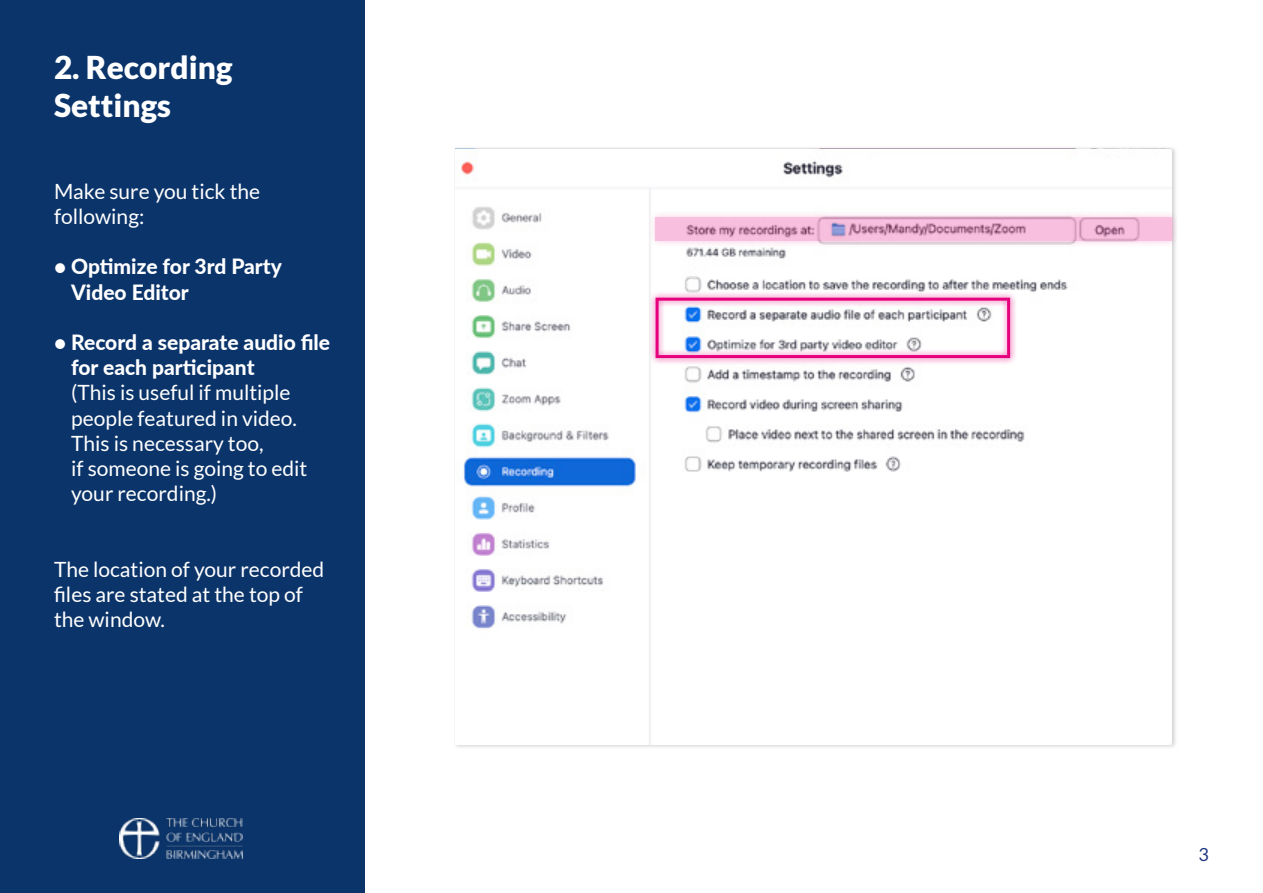
<style>
.page{position:relative;width:1263px;height:893px;background:#fff}
.page>*{position:absolute;margin:0;border:0;box-sizing:border-box;transform-origin:0 0}
.t1{font:900 31.5px/37.8px "Lato";color:#fff}
.t2{font:21px/25.2px "Lato";color:#fff}
.t3{font:800 21px/25.2px "Lato";color:#fff}
.t4{font:18px "Lato";color:#1e3582}
</style>
<div class="page">
<div style="left:0;top:0;width:365px;height:893px;background:#0b346a"></div>
<img style="left:120px;top:818px;width:122px;height:40px">
<div style="left:454px;top:147px;width:723px;height:603px;background:#000;opacity:.2"></div>
<img style="left:456px;top:149px;width:716px;height:595px">
<div style="left:650px;top:292px;width:367px;height:73px;background:#e6007d;opacity:.79"></div>
<div style="left:656px;top:298px;width:354px;height:60px;border:3px solid #e6007d"></div>
<div style="left:648px;top:210px;width:531px;height:37px;background:#e6007d;opacity:.79"></div>
<svg style="left:656px;top:217px;width:516px;height:24px;background:#e6aece"></svg>
<h1 class="t1" style="left:54px;top:48px;width:180px">2. Recording<br>Settings</h1>
<p class="t2" style="left:54px;top:178px;width:208px">Make sure you tick the following:</p>
<p class="t3" style="left:71px;top:253px;width:212px;text-indent:-17px">• Optimize for 3rd Party<br>Video Editor</p>
<p class="t3" style="left:71px;top:329px;width:261px;text-indent:-17px">• Record a separate audio file for each participant</p>
<p class="t2" style="left:71px;top:380px;width:238px">(This is useful if multiple people featured in video.<br>This is necessary too,<br>if someone is going to edit your recording.)</p>
<p class="t2" style="left:54px;top:556px;width:272px">The location of your recorded files are stated at the top of the window.</p>
<p class="t4" style="left:1198px;top:844px;width:12px">3</p>
</div>
